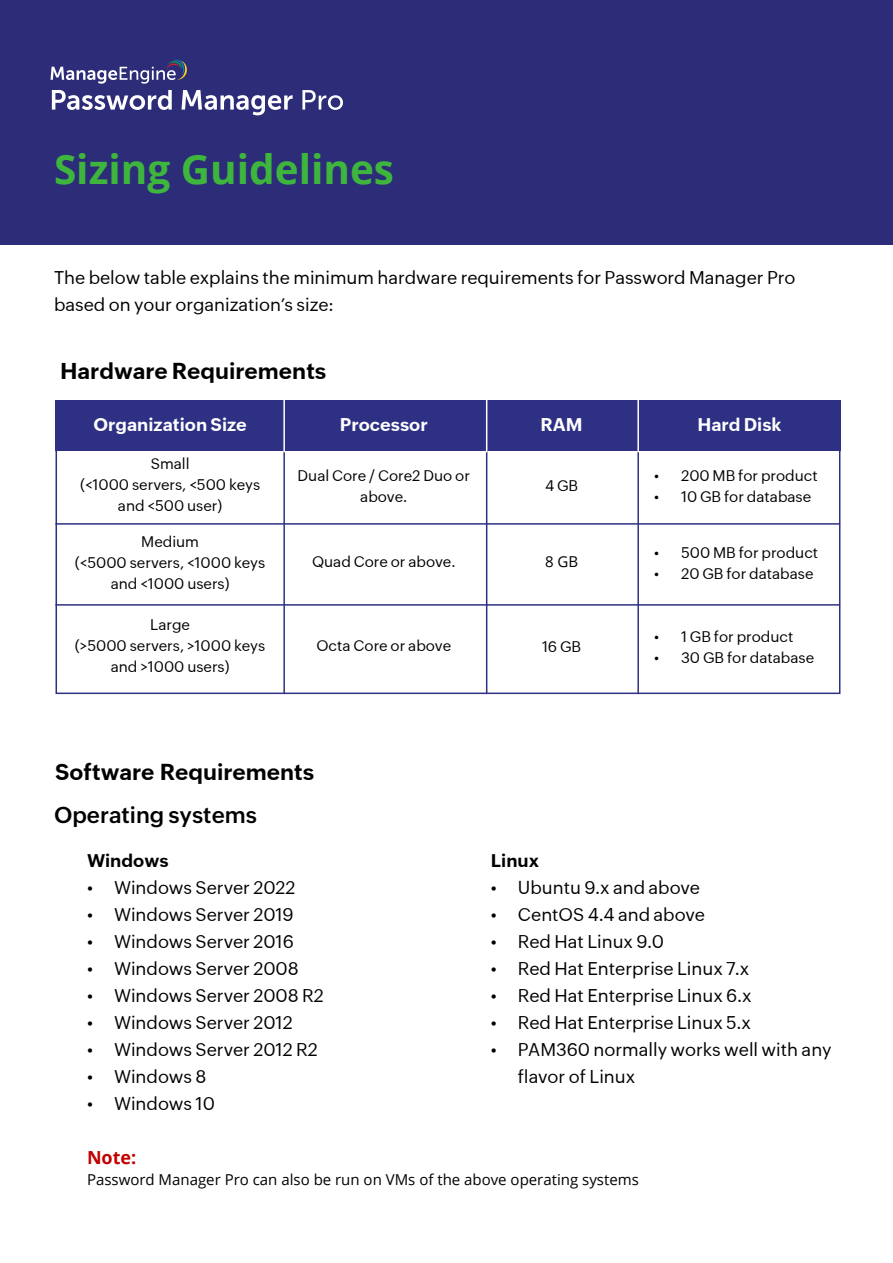
<style>
.page{position:relative;width:893px;height:1263px;background:#fff}
.page>*{position:absolute;margin:0;border:0;box-sizing:border-box;transform-origin:0 0}
.t1{font:700 40.5px "Open Sans";color:#3eb63d}
.t2{font:700 22.5px "Zoho Puvi";color:#000}
.t3{font:600 22.5px "Zoho Puvi";color:#000}
.t4{font:18px/27px "Zoho Puvi";color:#000}
.t5{font:700 18px "Zoho Puvi";color:#fff}
.t6{font:700 18px "Zoho Puvi";color:#000}
.t7{font:700 18px "Open Sans";color:#c20000}
.t8{font:15px/21px "Zoho Puvi";color:#000;text-align:center}
.t9{font:15px "Open Sans";color:#000}
</style>
<div class="page">
<div style="left:0;top:0;width:893px;height:244px;background:#2c2c78"></div>
<svg style="left:52px;top:90px;width:120px;height:20px"></svg>
<svg style="left:181px;top:90px;width:112px;height:25px"></svg>
<svg style="left:302px;top:90px;width:41px;height:20px"></svg>
<svg style="left:51px;top:59px;width:136px;height:25px"></svg>
<div style="left:55px;top:400px;width:785px;height:51px;background:#2e3083"></div>
<div style="left:56px;top:447px;width:784px;height:247px;border:2px solid #2e3083"></div>
<hr style="left:486px;top:445px;width:1px;height:249px;background:#2e3083">
<hr style="left:55px;top:523px;width:785px;height:2px;background:#2e3083">
<hr style="left:55px;top:604px;width:785px;height:2px;background:#2e3083">
<hr style="left:637px;top:445px;width:2px;height:249px;background:#2e3083">
<hr style="left:283px;top:445px;width:2px;height:249px;background:#2e3083">
<hr style="left:486px;top:400px;width:1px;height:52px;background:#fff">
<hr style="left:637px;top:400px;width:2px;height:52px;background:#fff">
<hr style="left:283px;top:400px;width:2px;height:52px;background:#fff">
<p class="t1" style="left:54px;top:141px;width:342px">Sizing Guidelines</p>
<p class="t4" style="left:54px;top:263px;width:743px">The below table explains the minimum hardware requirements for Password Manager Pro based on your organization’s size:</p>
<p class="t2" style="left:60px;top:354px;width:268px">Hardware Requirements</p>
<p class="t5" style="left:93px;top:410px;width:155px">Organization Size</p>
<p class="t5" style="left:340px;top:410px;width:89px">Processor</p>
<p class="t5" style="left:540px;top:410px;width:44px">RAM</p>
<p class="t5" style="left:697px;top:410px;width:86px">Hard Disk</p>
<p class="t8" style="left:151px;top:452px;width:40px">Small</p>
<p class="t8" style="left:80px;top:473px;width:182px">(&lt;1000 servers, &lt;500 keys and &lt;500 user)</p>
<p class="t8" style="left:298px;top:463px;width:174px">Dual Core / Core2 Duo or above.</p>
<p class="t8" style="left:654px;top:463px;width:165px">• 200 MB for product</p>
<p class="t8" style="left:545px;top:473px;width:35px">4 GB</p>
<p class="t8" style="left:654px;top:484px;width:159px">• 10 GB for database</p>
<p class="t8" style="left:141px;top:530px;width:59px">Medium</p>
<p class="t8" style="left:75px;top:551px;width:192px">(&lt;5000 servers, &lt;1000 keys and &lt;1000 users)</p>
<p class="t8" style="left:312px;top:550px;width:145px">Quad Core or above.</p>
<p class="t9" style="left:545px;top:551px;width:35px">8 GB</p>
<p class="t8" style="left:150px;top:613px;width:41px">Large</p>
<p class="t8" style="left:75px;top:634px;width:192px">(&gt;5000 servers, &gt;1000 keys and &gt;1000 users)</p>
<p class="t8" style="left:316px;top:634px;width:136px">Octa Core or above</p>
<p class="t2" style="left:55px;top:754px;width:261px">Software Requirements</p>
<p class="t3" style="left:54px;top:798px;width:204px">Operating systems</p>
<p class="t8" style="left:542px;top:635px;width:41px">16 GB</p>
<p class="t8" style="left:654px;top:541px;width:166px">• 500 MB for product</p>
<p class="t8" style="left:654px;top:562px;width:161px">• 20 GB for database</p>
<p class="t8" style="left:654px;top:625px;width:141px">• 1 GB for product</p>
<p class="t8" style="left:654px;top:646px;width:162px">• 30 GB for database</p>
<p class="t6" style="left:87px;top:846px;width:83px">Windows</p>
<p class="t4" style="left:87px;top:872px;width:210px">• Windows Server 2022</p>
<p class="t4" style="left:87px;top:899px;width:208px">• Windows Server 2019</p>
<p class="t4" style="left:87px;top:926px;width:208px">• Windows Server 2016</p>
<p class="t4" style="left:87px;top:953px;width:213px">• Windows Server 2008</p>
<p class="t4" style="left:87px;top:980px;width:238px">• Windows Server 2008 R2</p>
<p class="t4" style="left:87px;top:1007px;width:207px">• Windows Server 2012</p>
<p class="t4" style="left:87px;top:1034px;width:232px">• Windows Server 2012 R2</p>
<p class="t4" style="left:87px;top:1061px;width:121px">• Windows 8</p>
<p class="t4" style="left:87px;top:1088px;width:129px">• Windows 10</p>
<p class="t6" style="left:491px;top:846px;width:50px">Linux</p>
<p class="t4" style="left:491px;top:872px;width:211px">• Ubuntu 9.x and above</p>
<p class="t4" style="left:491px;top:899px;width:216px">• CentOS 4.4 and above</p>
<p class="t4" style="left:491px;top:926px;width:175px">• Red Hat Linux 9.0</p>
<p class="t4" style="left:491px;top:953px;width:260px">• Red Hat Enterprise Linux 7.x</p>
<p class="t4" style="left:491px;top:980px;width:262px">• Red Hat Enterprise Linux 6.x</p>
<p class="t4" style="left:491px;top:1007px;width:262px">• Red Hat Enterprise Linux 5.x</p>
<p class="t4" style="left:518px;top:1034px;width:315px;text-indent:-27px">• PAM360 normally works well with any flavor of Linux</p>
<p class="t7" style="left:87px;top:1145px;width:51px">Note:</p>
<p class="t9" style="left:87px;top:1169px;width:553px">Password Manager Pro can also be run on VMs of the above operating systems</p>
</div>
